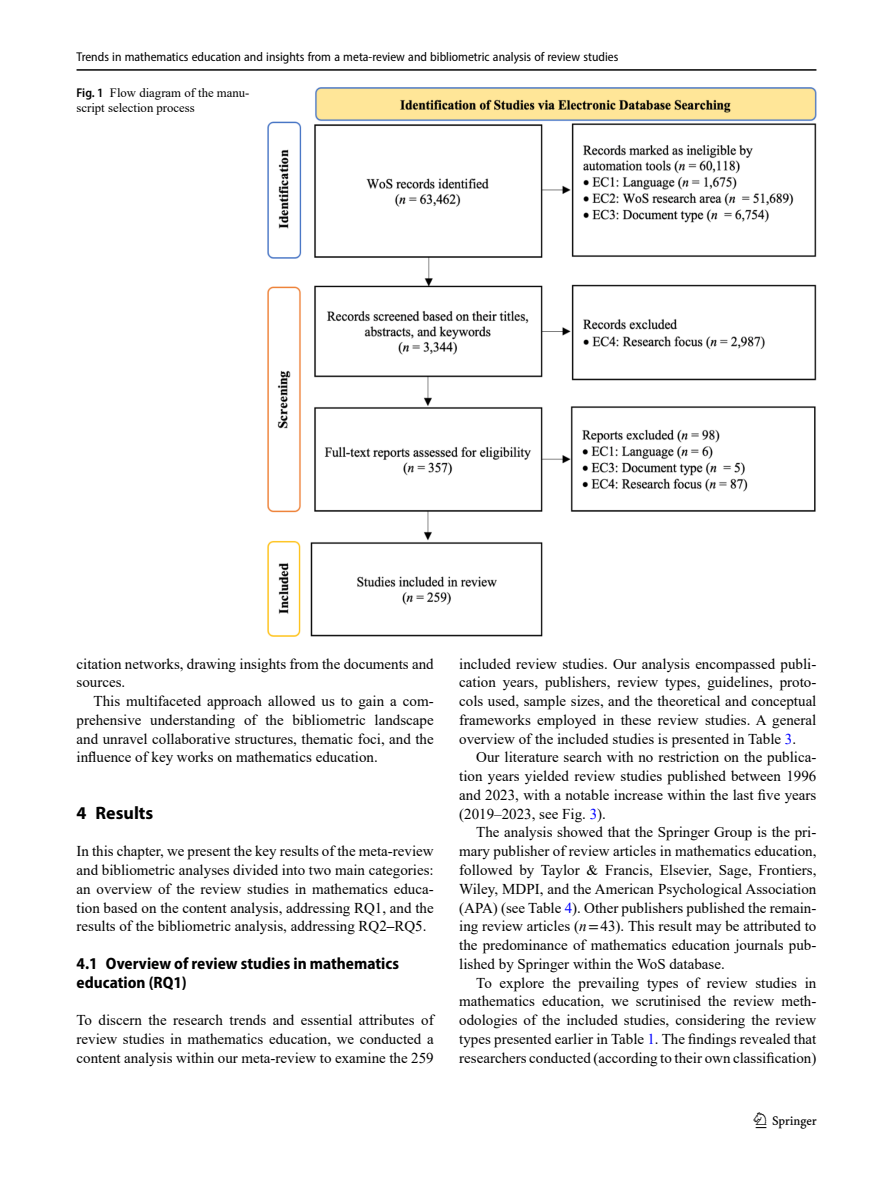
<style>
.page{position:relative;width:893px;height:1187px;background:#fff}
.page>*{position:absolute;margin:0;border:0;box-sizing:border-box;transform-origin:0 0}
.t1{font:22.5px "Springnew";color:#000}
.Head_1{font:700 18px "Myriad Pro";color:#000}
.Head_2{font:700 semi-condensed 16.5px/18.8px "Myriad Pro";color:#000}
.Body_Text_Indent{font:15px/18.8px "Times New Roman";color:#000;text-align:justify}
.Body_Text{font:15px/18.8px "Times New Roman";color:#000;text-align:justify}
.t2{font:semi-condensed 12.75px "Myriad Pro";color:#000}
.Figure_Caption_Side{font:12.75px/15px "Times New Roman";color:#000}
.s1{font-family:"Myriad Pro";font-weight:600;font-stretch:semi-condensed}
.s2{font-weight:700}
.s3{color:#00f}
.s4{font-style:italic}
.s5{font-family:"STIX"}
</style>
<div class="page">
<hr style="left:77px;top:69px;width:739px;height:2px;background:#000">
<img style="left:268px;top:87px;width:548px;height:549px">
<p class="t2" style="left:77px;top:49px;width:543px">Trends in mathematics education and insights from a meta-review and bibliometric analysis of review studies</p>
<p class="Figure_Caption_Side" style="left:77px;top:84px;width:174px"><span class="s1">Fig. 1</span> Flow diagram of the manu&shy;script selection process</p>
<p class="Body_Text_Indent" style="left:77px;top:653px;width:359px">citation networks, drawing insights from the documents and sources.</p>
<p class="Body_Text_Indent" style="left:77px;top:691px;width:359px;text-indent:17px">This multifaceted approach allowed us to gain a com&shy;prehensive understanding of the bibliometric landscape and unravel collaborative structures, thematic foci, and the influence of key works on mathematics education.</p>
<p class="Head_1" style="left:77px;top:800px;width:78px">4 Results</p>
<p class="Body_Text" style="left:77px;top:841px;width:359px">In this chapter, we present the key results of the meta-review and bibliometric analyses divided into two main categories: an overview of the review studies in mathematics educa&shy;tion based on the content analysis, addressing RQ1, and the results of the bibliometric analysis, addressing RQ2<span class="s2">–</span>RQ5.</p>
<p class="Head_2" style="left:77px;top:953px;width:324px">4.1 Overview of review studies in mathematics education (RQ1)</p>
<p class="Body_Text" style="left:77px;top:1010px;width:359px">To discern the research trends and essential attributes of review studies in mathematics education, we conducted a content analysis within our meta-review to examine the 259</p>
<p class="Body_Text" style="left:459px;top:653px;width:359px">included review studies. Our analysis encompassed publi&shy;cation years, publishers, review types, guidelines, proto&shy;cols used, sample sizes, and the theoretical and conceptual frameworks employed in these review studies. A general overview of the included studies is presented in Table <span class="s3">3</span>.</p>
<p class="Body_Text_Indent" style="left:459px;top:747px;width:359px;text-indent:17px">Our literature search with no restriction on the publica&shy;tion years yielded review studies published between 1996 and 2023, with a notable increase within the last five years (2019–2023, see Fig. <span class="s3">3</span>).</p>
<p class="Body_Text_Indent" style="left:459px;top:822px;width:359px;text-indent:17px">The analysis showed that the Springer Group is the pri&shy;mary publisher of review articles in mathematics education, followed by Taylor &amp; Francis, Elsevier, Sage, Frontiers, Wiley, MDPI, and the American Psychological Association (APA) (see Table <span class="s3">4</span>). Other publishers published the remain&shy;ing review articles (<span class="s4">n</span><span class="s5">=</span>43). This result may be attributed to the predominance of mathematics education journals pub&shy;lished by Springer within the WoS database.</p>
<p class="Body_Text_Indent" style="left:459px;top:972px;width:359px;text-indent:17px">To explore the prevailing types of review studies in mathematics education, we scrutinised the review meth&shy;odologies of the included studies, considering the review types presented earlier in Table <span class="s3">1</span>. The findings revealed that researchers conducted (according to their own classification)</p>
<h1 class="t1" style="left:756px;top:1107px;width:63px">1 3</h1>
</div>
